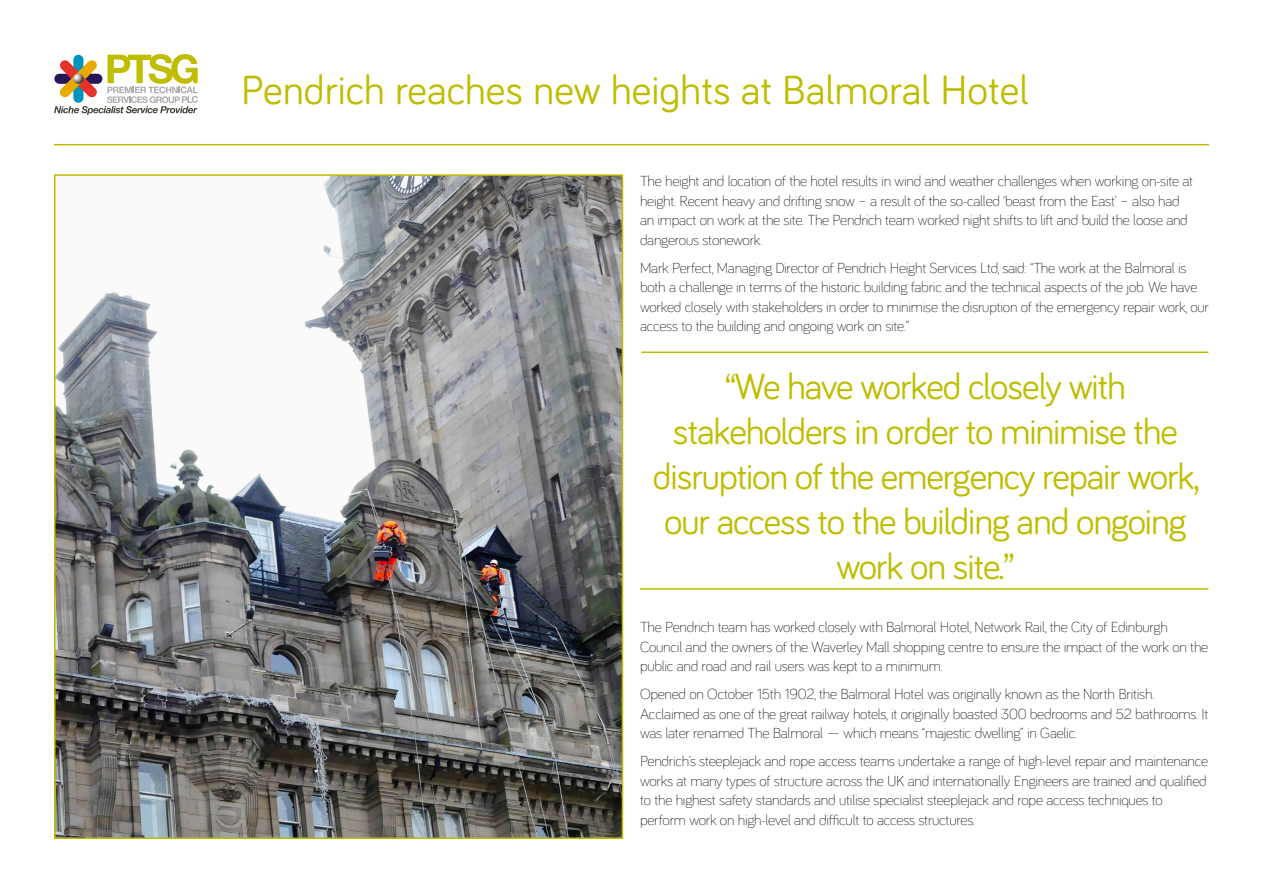
<style>
.page{position:relative;width:1263px;height:893px;background:#fff}
.page>*{position:absolute;margin:0;border:0;box-sizing:border-box;transform-origin:0 0}
.t1{font:42px "Bariol";color:#bebd00}
.t2{font:37.5px/45px "Bariol";letter-spacing:-.03em;color:#bebd00;text-align:center}
.t3{font:300 15px/19.5px "Bariol";letter-spacing:-.015em;color:#000}
</style>
<div class="page">
<hr style="left:54px;top:144px;width:1155px;height:1px;background:#bebd00">
<svg style="left:54px;top:54px;width:144px;height:61px"></svg>
<img style="left:57px;top:177px;width:563px;height:659px">
<hr style="left:641px;top:351px;width:567px;height:2px;background:#bebd00">
<hr style="left:640px;top:588px;width:568px;height:2px;background:#bebd00">
<h1 class="t1" style="left:241px;top:62px;width:789px">Pendrich reaches new heights at Balmoral Hotel</h1>
<p class="t3" style="left:640px;top:170px;width:555px">The height and location of the hotel results in wind and weather challenges when working on-site at height. Recent heavy and drifting snow – a result of the so-called ‘beast from the East’ – also had an impact on work at the site. The Pendrich team worked night shifts to lift and build the loose and dangerous stonework.</p>
<p class="t3" style="left:640px;top:257px;width:570px">Mark Perfect, Managing Director of Pendrich Height Services Ltd, said: “The work at the Balmoral is both a challenge in terms of the historic building fabric and the technical aspects of the job. We have worked closely with stakeholders in order to minimise the disruption of the emergency repair work, our access to the building and ongoing work on site.”</p>
<h2 class="t2" style="left:653px;top:362px;width:548px">“We have worked closely with stakeholders in order to minimise the disruption of the emergency repair work, our access to the building and ongoing work on site.”</h2>
<p class="t3" style="left:640px;top:616px;width:570px">The Pendrich team has worked closely with Balmoral Hotel, Network Rail, the City of Edinburgh<br>Council and the owners of the Waverley Mall shopping centre to ensure the impact of the work on the public and road and rail users was kept to a minimum.</p>
<p class="t3" style="left:640px;top:683px;width:570px">Opened on October 15th 1902, the Balmoral Hotel was originally known as the North British.<br>Acclaimed as one of the great railway hotels, it originally boasted 300 bedrooms and 52 bathrooms. It was later renamed The Balmoral — which means “majestic dwelling” in Gaelic.</p>
<p class="t3" style="left:640px;top:750px;width:570px">Pendrich’s steeplejack and rope access teams undertake a range of high-level repair and maintenance works at many types of structure across the UK and internationally. Engineers are trained and qualified to the highest safety standards and utilise specialist steeplejack and rope access techniques to perform work on high-level and difficult to access structures.</p>
</div>
